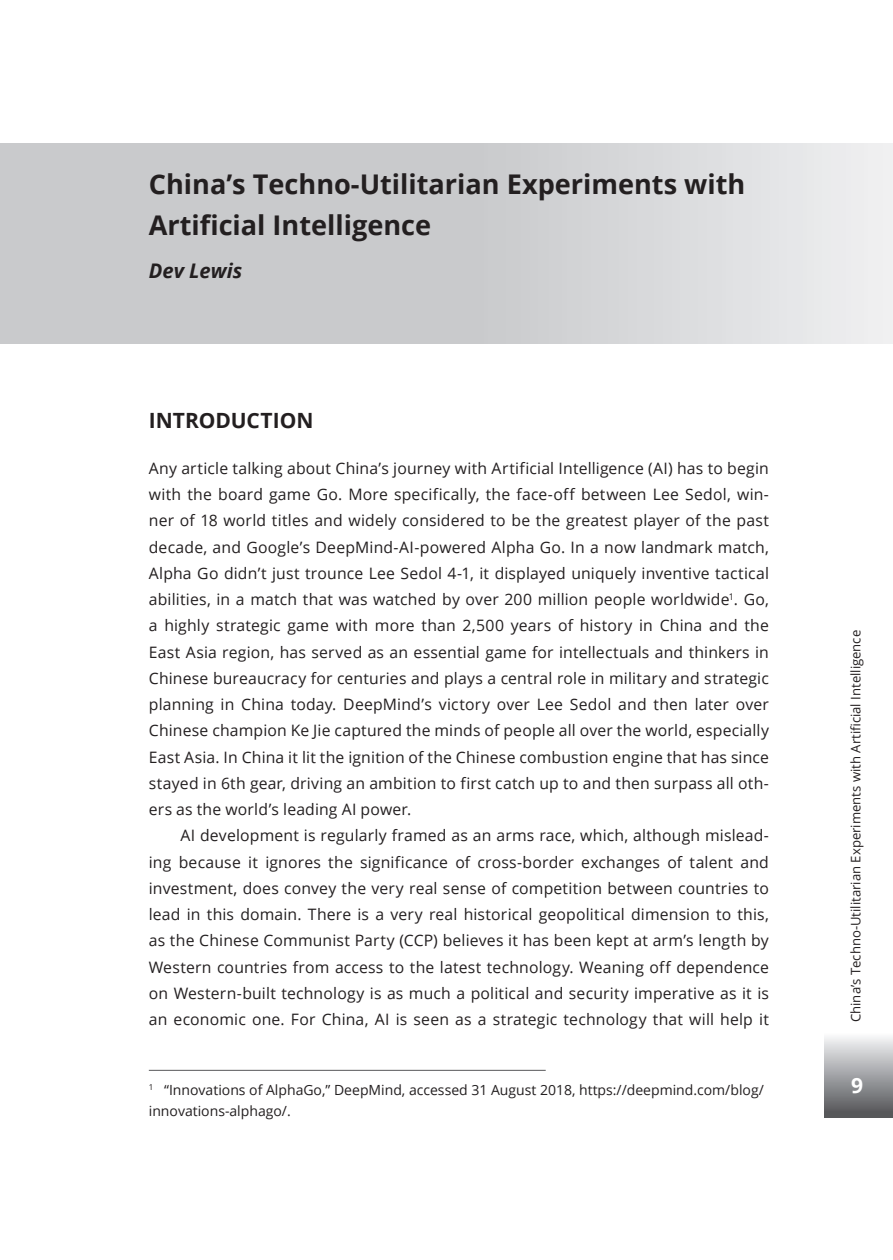
<style>
.page{position:relative;width:893px;height:1260px;background:#fff}
.page>*{position:absolute;margin:0;border:0;box-sizing:border-box;transform-origin:0 0}
.t1{font:700 27.12px/40.2px "Open Sans";color:#231f20}
.t2{font:700 21px "Open Sans";color:#231f20}
.t3{font:700 21px "Open Sans";color:#fff}
.t4{font:italic 700 20.12px "Open Sans";color:#231f20}
.t5{font:15.75px/26.2px "Open Sans";letter-spacing:.01em;color:#231f20;text-align:justify}
.t6{font:14px/21px "Open Sans";color:#231f20}
.t7{font:13.12px "Open Sans";color:#231f20}
</style>
<div class="page">
<img style="left:824px;top:1037px;width:69px;height:81px">
<div style="left:0;top:144px;width:893px;height:199px;background:linear-gradient(to right,#bfc1c3,#e4e5e7)"></div>
<hr style="left:149px;top:1070px;width:397px;height:1px;background:#57585a">
<h1 class="t1" style="left:149px;top:164px;width:598px">China’s Techno-Utilitarian Experiments with<br>Artificial Intelligence</h1>
<p class="t4" style="left:149px;top:257px;width:95px">Dev Lewis</p>
<h2 class="t2" style="left:149px;top:405px;width:166px">INTRODUCTION</h2>
<p class="t5" style="left:149px;top:455px;width:622px">Any article talking about China’s journey with Artificial Intelligence (AI) has to begin with the board game Go. More specifically, the face-off between Lee Sedol, win&shy;ner of 18 world titles and widely considered to be the greatest player of the past decade, and Google’s DeepMind-AI-powered Alpha Go. In a now landmark match, Alpha Go didn’t just trounce Lee Sedol 4-1, it displayed uniquely inventive tactical abilities, in a match that was watched by over 200 million people worldwide<sup>1</sup>. Go, a highly strategic game with more than 2,500 years of history in China and the East Asia region, has served as an essential game for intellectuals and thinkers in Chinese bureaucracy for centuries and plays a central role in military and strategic planning in China today. DeepMind’s victory over Lee Sedol and then later over Chinese champion Ke Jie captured the minds of people all over the world, especially East Asia. In China it lit the ignition of the Chinese combustion engine that has since stayed in 6th gear, driving an ambition to first catch up to and then surpass all oth&shy;ers as the world’s leading AI power.</p>
<p class="t5" style="left:149px;top:822px;width:622px;text-indent:32px">AI development is regularly framed as an arms race, which, although mislead&shy;ing because it ignores the significance of cross-border exchanges of talent and investment, does convey the very real sense of competition between countries to lead in this domain. There is a very real historical geopolitical dimension to this, as the Chinese Communist Party (CCP) believes it has been kept at arm’s length by Western countries from access to the latest technology. Weaning off dependence on Western-built technology is as much a political and security imperative as it is an economic one. For China, AI is seen as a strategic technology that will help it</p>
<p class="t6" style="left:149px;top:1079px;width:616px"><sup>1</sup> “Innovations of AlphaGo,” DeepMind, accessed 31 August 2018, https://deepmind.com/blog/ innovations-alphago/.</p>
<p class="t7" style="left:847px;top:1022px;width:394px;rotate:-90deg">China’s Techno-Utilitarian Experiments with Artificial Intelligence</p>
<h2 class="t3" style="left:851px;top:1071px;width:13px">9</h2>
</div>
